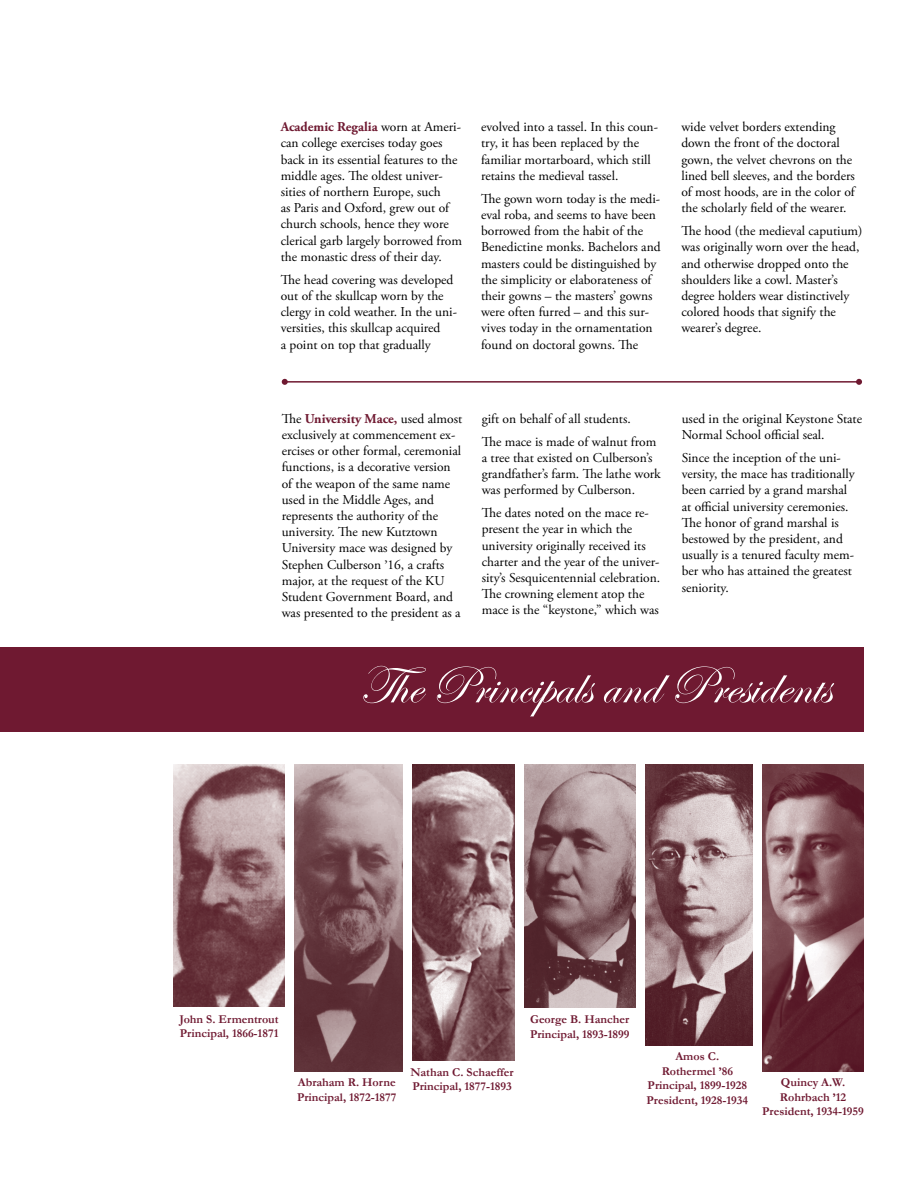
<style>
.page{position:relative;width:918px;height:1188px;background:#fff}
.page>*{position:absolute;margin:0;border:0;box-sizing:border-box;transform-origin:0 0}
.t1{font:54px "Edwardian Script ITC";color:#fff}
.t2{font:13.5px/16.2px "Adobe Garamond Pro";color:#000}
.t3{font:700 12px/14.4px "Garamond";color:#6f1931}
.s1{font-weight:700;color:#6f1931}
.s2{font-family:"Garamond"}
</style>
<div class="page">
<div style="left:0;top:647px;width:864px;height:84px;background:#6f1931"></div>
<hr style="left:285px;top:381px;width:574px;height:2px;background:#6f1931">
<svg style="left:282px;top:379px;width:6px;height:6px"></svg>
<svg style="left:856px;top:379px;width:6px;height:6px"></svg>
<img style="left:174px;top:765px;width:111px;height:241px">
<img style="left:294px;top:765px;width:108px;height:306px">
<img style="left:413px;top:765px;width:101px;height:296px">
<img style="left:524px;top:765px;width:111px;height:243px">
<img style="left:645px;top:765px;width:108px;height:280px">
<img style="left:762px;top:765px;width:102px;height:306px">
<p class="t2" style="left:281px;top:119px;width:183px"><span class="s1">Academic Regalia</span> worn at Ameri&shy;can college exercises today goes back in its essential features to the middle ages. The oldest univer&shy;sities of northern Europe, such<br>as Paris and Oxford, grew out of church schools, hence they wore clerical garb largely borrowed from the monastic dress of their day.</p>
<p class="t2" style="left:281px;top:272px;width:178px">The head covering was developed out of the skullcap worn by the clergy in cold weather. In the uni&shy;versities, this skullcap acquired<br>a point on top that gradually</p>
<p class="t2" style="left:481px;top:119px;width:178px">evolved into a tassel. In this coun&shy;try, it has been replaced by the familiar mortarboard, which still retains the medieval tassel.</p>
<p class="t2" style="left:481px;top:191px;width:181px">The gown worn today is the medi&shy;eval roba, and seems to have been borrowed from the habit of the<br>Benedictine monks. Bachelors and masters could be distinguished by the simplicity or elaborateness of their gowns – the masters’ gowns were often furred – and this sur&shy;vives today in the ornamentation found on doctoral gowns. The</p>
<p class="t2" style="left:681px;top:119px;width:175px">wide velvet borders extending down the front of the doctoral gown, the velvet chevrons on the lined bell sleeves, and the borders of most hoods, are in the color of the scholarly field of the wearer.</p>
<p class="t2" style="left:681px;top:223px;width:183px">The hood (the medieval caputium) was originally worn over the head, and otherwise dropped onto the shoulders like a cowl. Master’s degree holders wear distinctively colored hoods that signify the wearer’s degree.</p>
<p class="t2" style="left:282px;top:411px;width:182px">The <span class="s1">University Mace,</span> used almost exclusively at commencement ex&shy;ercises or other formal, ceremonial functions, is a decorative version of the weapon of the same name used in the Middle Ages, and represents the authority of the university. The new Kutztown<br>University mace was designed by<br>Stephen Culberson <span class="s2">’</span>16, a crafts major, at the request of the KU<br>Student Government Board, and was presented to the president as a</p>
<p class="t2" style="left:482px;top:407px;width:176px;line-height:23px">gift on behalf of all students.<br>The mace is made of walnut from</p>
<p class="t2" style="left:482px;top:450px;width:181px">a tree that existed on Culberson’s grandfather’s farm. The lathe work was performed by Culberson.</p>
<p class="t2" style="left:482px;top:505px;width:180px">The dates noted on the mace re&shy;present the year in which the university originally received its charter and the year of the univer&shy;sity’s Sesquicentennial celebration.<br>The crowning element atop the mace is the “keystone,” which was</p>
<p class="t2" style="left:682px;top:411px;width:182px">used in the original Keystone State<br>Normal School official seal.</p>
<p class="t2" style="left:682px;top:450px;width:174px">Since the inception of the uni&shy;versity, the mace has traditionally been carried by a grand marshal at official university ceremonies.<br>The honor of grand marshal is bestowed by the president, and usually is a tenured faculty mem&shy;ber who has attained the greatest seniority.</p>
<h1 class="t1" style="left:359px;top:656px;width:473px">The Principals and Presidents</h1>
<p class="t3" style="left:180px;top:1012px;width:101px">John S. Ermentrout<br>Principal, 1866-1871</p>
<p class="t3" style="left:297px;top:1075px;width:101px">Abraham R. Horne<br>Principal, 1872-1877</p>
<p class="t3" style="left:410px;top:1065px;width:105px">Nathan C. Schaeffer<br>Principal, 1877-1893</p>
<p class="t3" style="left:530px;top:1012px;width:101px">George B. Hancher<br>Principal, 1893-1899</p>
<p class="t3" style="left:647px;top:1049px;width:103px;text-align:center">Amos C.<br>Rothermel ’86<br>Principal, 1899-1928<br>President, 1928-1934</p>
<p class="t3" style="left:762px;top:1075px;width:103px;text-align:center">Quincy A.W.<br>Rohrbach ’12<br>President, 1934-1959</p>
</div>
